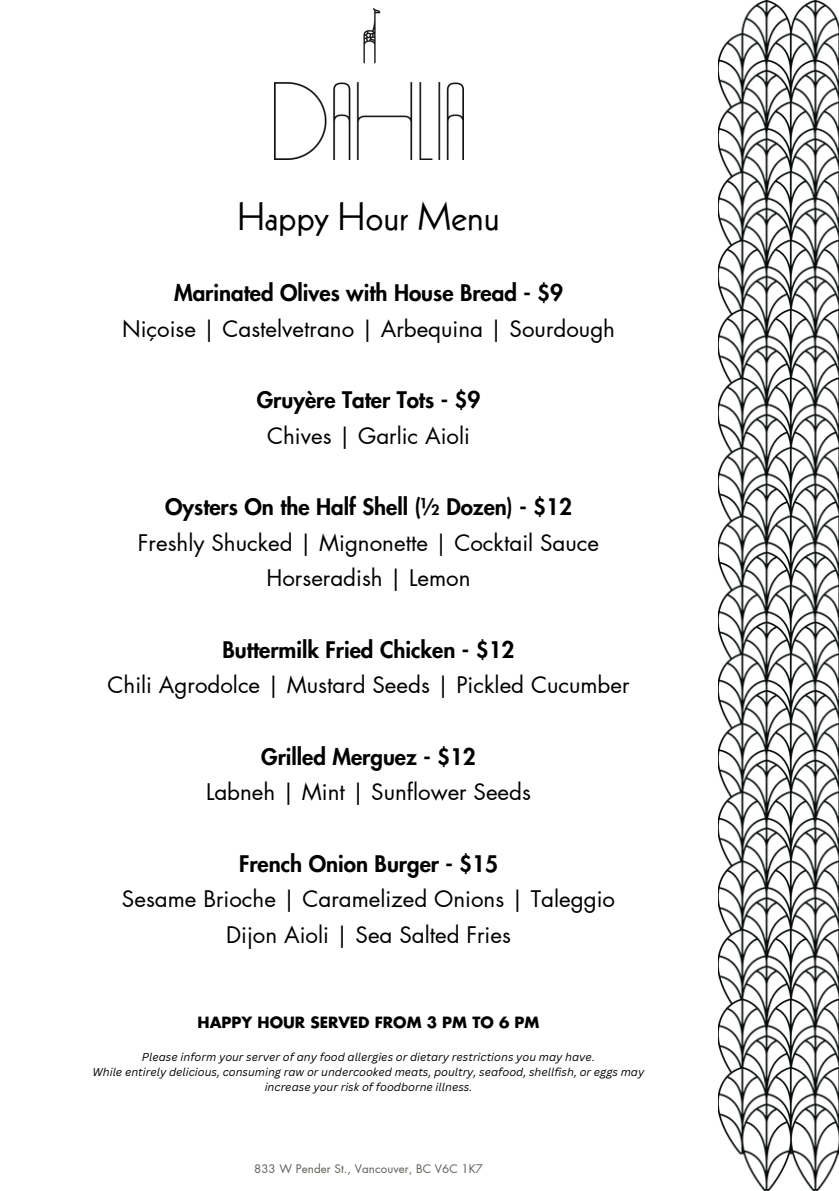
<style>
.page{position:relative;width:839px;height:1191px;background:#fff}
.page>*{position:absolute;margin:0;border:0;box-sizing:border-box;transform-origin:0 0}
.t1{font:39px "Kabel LT Pro";color:#000}
.t2{font:22.4px/35.6px "Futura LT Pro";color:#000;text-align:center}
.t3{font:800 22.4px/35.6px "Futura LT Pro";color:#000;text-align:center}
.t4{font:700 15.2px "Futura LT Pro";color:#000}
.t5{font:11.6px "Futura LT Pro";letter-spacing:.005em;color:#625e59}
.t6{font:italic 11px/14.8px "Canva Sans";color:#000;text-align:center}
.s1{font-weight:800}
.s2{font-weight:400}
</style>
<div class="page">
<img style="left:718px;top:0;width:120px;height:1191px">
<img style="left:274px;top:8px;width:189px;height:152px">
<h2 class="t1" style="left:237px;top:201px;width:264px">Happy Hour Menu</h2>
<h2 class="t2" style="left:122px;top:276px;width:494px"><span class="s1">Marinated Olives with House Bread - $9<br></span>Niçoise | Castelvetrano | Arbequina | Sourdough</h2>
<h3 class="t3" style="left:257px;top:383px;width:225px">Gruyère Tater Tots - $9<br><span class="s2">Chives | Garlic Aioli</span></h3>
<p class="t2" style="left:138px;top:490px;width:462px"><span class="s1">Oysters On the Half Shell (½ Dozen) - $12<br></span>Freshly Shucked | Mignonette | Cocktail Sauce<br>Horseradish | Lemon</p>
<p class="t2" style="left:107px;top:633px;width:523px"><span class="s1">Buttermilk Fried Chicken - $12<br></span>Chili Agrodolce | Mustard Seeds | Pickled Cucumber</p>
<p class="t2" style="left:206px;top:740px;width:326px"><span class="s1">Grilled Merguez - $12<br></span>Labneh | Mint | Sunflower Seeds</p>
<p class="t2" style="left:122px;top:847px;width:494px"><span class="s1">French Onion Burger - $15<br></span>Sesame Brioche | Caramelized Onions | Taleggio<br>Dijon Aioli | Sea Salted Fries</p>
<h2 class="t4" style="left:198px;top:1015px;width:343px">HAPPY HOUR SERVED FROM 3 PM TO 6 PM</h2>
<h2 class="t6" style="left:142px;top:1049px;width:454px">Please inform your server of any food allergies or dietary restrictions you may have.</h2>
<h2 class="t6" style="left:92px;top:1064px;width:553px">While entirely delicious, consuming raw or undercooked meats, poultry, seafood, shellfish, or eggs may increase your risk of foodborne illness.</h2>
<h2 class="t5" style="left:254px;top:1163px;width:230px">833 W Pender St., Vancouver, BC V6C 1K7</h2>
</div>
